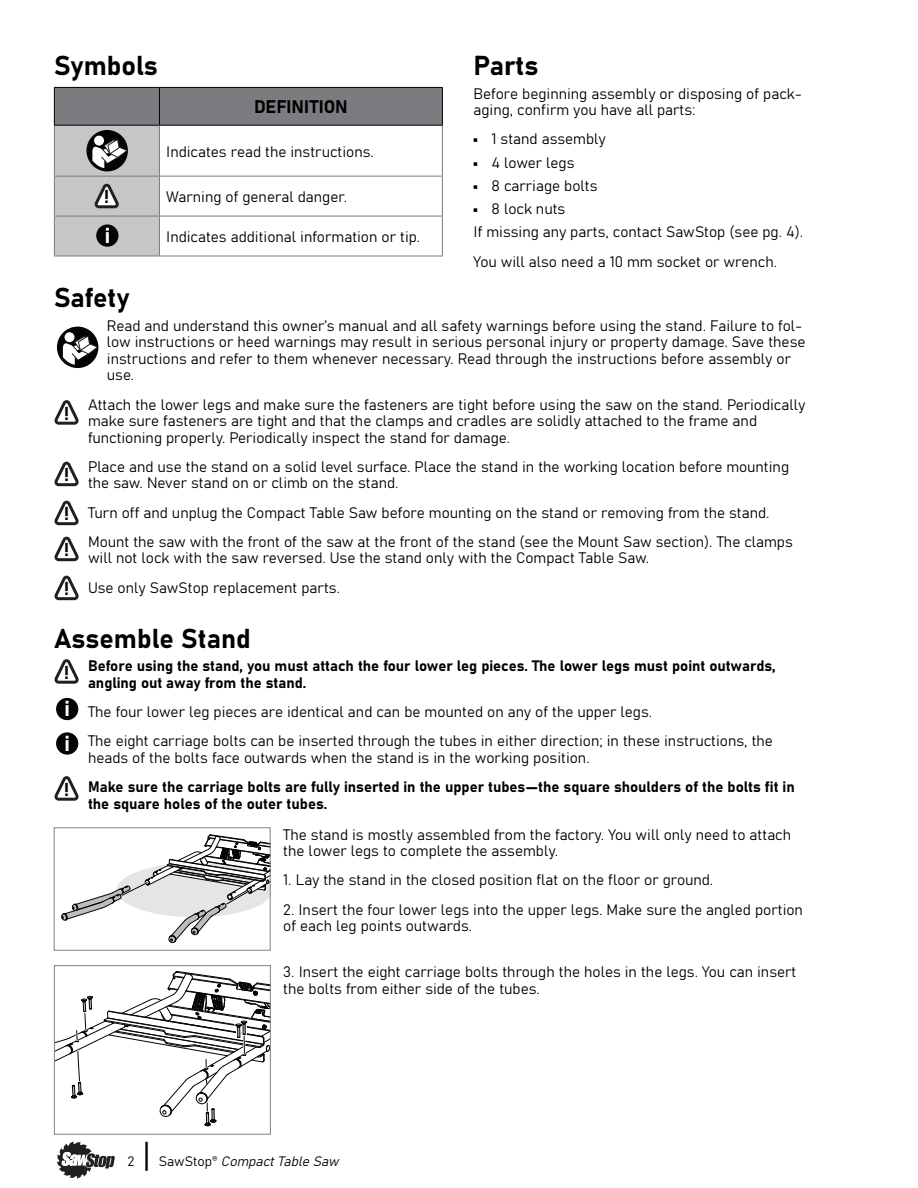
<style>
.page{position:relative;width:918px;height:1188px;background:#fff}
.page>*{position:absolute;margin:0;border:0;box-sizing:border-box;transform-origin:0 0}
.t1{font:33px "Bahnschrift";color:#000}
.ToC_L2_left_TOC{font:27px "Bahnschrift";color:#000}
.t2{font:21.45px "Bahnschrift";color:#fff}
.t3{font:18.45px "Bahnschrift";color:#040503}
.t4{font:18px "Bahnschrift";color:#000}
.text_content_full_pa{font:15px/16.5px "Bahnschrift";color:#000}
.text_content_img_sid{font:15px/16.5px "Bahnschrift";color:#000}
.contact_left{font:15px "Bahnschrift";color:#000}
.t5{font:italic 13.5px "Bahnschrift";color:#000}
.t6{font:13.5px "Bahnschrift";color:#000}
.s1{font-style:normal}
</style>
<div class="page">
<svg style="left:57px;top:1142px;width:58px;height:37px"></svg>
<hr style="left:54px;top:256px;width:105px;height:1px;background:#7b7c7f">
<hr style="left:442px;top:126px;width:1px;height:50px;background:#7b7c7f">
<hr style="left:159px;top:176px;width:284px;height:1px;background:#7b7c7f">
<hr style="left:442px;top:177px;width:1px;height:39px;background:#7b7c7f">
<hr style="left:442px;top:216px;width:1px;height:40px;background:#7b7c7f">
<hr style="left:159px;top:256px;width:284px;height:1px;background:#7b7c7f">
<hr style="left:159px;top:87px;width:284px;height:1px;background:#000">
<hr style="left:442px;top:88px;width:1px;height:37px;background:#000">
<hr style="left:159px;top:125px;width:284px;height:1px;background:#000">
<div style="left:56px;top:698px;width:22px;height:22px;background:#040503;border-radius:50%"></div>
<div style="left:56px;top:732px;width:22px;height:23px;background:#040503;border-radius:50%"></div>
<svg style="left:54px;top:400px;width:25px;height:25px"></svg>
<svg style="left:54px;top:462px;width:25px;height:24px"></svg>
<svg style="left:54px;top:501px;width:25px;height:24px"></svg>
<svg style="left:54px;top:537px;width:25px;height:24px"></svg>
<svg style="left:54px;top:576px;width:25px;height:24px"></svg>
<svg style="left:54px;top:659px;width:25px;height:25px"></svg>
<svg style="left:54px;top:776px;width:25px;height:25px"></svg>
<svg style="left:56px;top:971px;width:213px;height:156px"></svg>
<div style="left:54px;top:965px;width:217px;height:169px;border:1px solid #808285"></div>
<svg style="left:61px;top:834px;width:210px;height:109px"></svg>
<div style="left:57px;top:327px;width:41px;height:41px;background:#040503;border-radius:50%"></div>
<div style="left:65px;top:332px;width:9px;height:10px;background:#fff;border-radius:50%"></div>
<svg style="left:63px;top:335px;width:34px;height:30px"></svg>
<svg style="left:54px;top:87px;width:388px;height:169px"></svg>
<p class="ToC_L2_left_TOC" style="left:54px;top:45px;width:105px">Symbols</p>
<p class="ToC_L2_left_TOC" style="left:474px;top:45px;width:66px">Parts</p>
<p class="t4" style="left:254px;top:93px;width:95px">DEFINITION</p>
<p class="contact_left" style="left:166px;top:140px;width:209px">Indicates read the instructions.</p>
<p class="t3" style="left:104px;top:183px;width:7px">!</p>
<p class="contact_left" style="left:166px;top:185px;width:183px">Warning of general danger.</p>
<p class="t2" style="left:105px;top:219px;width:7px">i</p>
<p class="contact_left" style="left:166px;top:225px;width:255px">Indicates additional information or tip.</p>
<p class="ToC_L2_left_TOC" style="left:54px;top:278px;width:77px">Safety</p>
<p class="text_content_full_pa" style="left:474px;top:84px;width:330px">Before beginning assembly or disposing of pack&shy;aging, confirm you have all parts:</p>
<p class="text_content_full_pa" style="left:474px;top:130px;width:134px">• 1 stand assembly</p>
<p class="text_content_full_pa" style="left:474px;top:153px;width:102px">• 4 lower legs</p>
<p class="text_content_full_pa" style="left:474px;top:176px;width:125px">• 8 carriage bolts</p>
<p class="text_content_full_pa" style="left:474px;top:200px;width:93px">• 8 lock nuts</p>
<p class="text_content_full_pa" style="left:474px;top:223px;width:331px">If missing any parts, contact SawStop (see pg. 4).</p>
<p class="text_content_full_pa" style="left:474px;top:252px;width:305px">You will also need a 10 mm socket or wrench.</p>
<p class="t3" style="left:64px;top:399px;width:7px">!</p>
<p class="t3" style="left:64px;top:461px;width:7px">!</p>
<p class="t3" style="left:64px;top:500px;width:7px">!</p>
<p class="t3" style="left:64px;top:536px;width:7px">!</p>
<p class="t3" style="left:64px;top:575px;width:7px">!</p>
<p class="text_content_full_pa" style="left:107px;top:316px;width:700px">Read and understand this owner’s manual and all safety warnings before using the stand. Failure to fol&shy;low instructions or heed warnings may result in serious personal injury or property damage. Save these instructions and refer to them whenever necessary. Read through the instructions before assembly or use.</p>
<p class="text_content_full_pa" style="left:88px;top:395px;width:719px">Attach the lower legs and make sure the fasteners are tight before using the saw on the stand. Periodically make sure fasteners are tight and that the clamps and cradles are solidly attached to the frame and functioning properly. Periodically inspect the stand for damage.</p>
<p class="text_content_full_pa" style="left:88px;top:457px;width:703px">Place and use the stand on a solid level surface. Place the stand in the working location before mounting the saw. Never stand on or climb on the stand.</p>
<p class="text_content_full_pa" style="left:88px;top:503px;width:683px">Turn off and unplug the Compact Table Saw before mounting on the stand or removing from the stand.</p>
<p class="text_content_full_pa" style="left:88px;top:532px;width:706px">Mount the saw with the front of the saw at the front of the stand (see the Mount Saw section). The clamps will not lock with the saw reversed. Use the stand only with the Compact Table Saw.</p>
<p class="text_content_full_pa" style="left:88px;top:578px;width:254px">Use only SawStop replacement parts.</p>
<p class="ToC_L2_left_TOC" style="left:54px;top:618px;width:198px">Assemble Stand</p>
<p class="t3" style="left:64px;top:658px;width:7px">!</p>
<p class="t2" style="left:65px;top:693px;width:7px">i</p>
<p class="t2" style="left:65px;top:727px;width:7px">i</p>
<p class="t3" style="left:64px;top:775px;width:7px">!</p>
<p class="text_content_full_pa" style="left:88px;top:657px;width:689px">Before using the stand, you must attach the four lower leg pieces. The lower legs must point outwards, angling out away from the stand.</p>
<p class="text_content_full_pa" style="left:88px;top:702px;width:566px">The four lower leg pieces are identical and can be mounted on any of the upper legs.</p>
<p class="text_content_full_pa" style="left:88px;top:732px;width:686px">The eight carriage bolts can be inserted through the tubes in either direction; in these instructions, the heads of the bolts face outwards when the stand is in the working position.</p>
<p class="text_content_full_pa" style="left:88px;top:777px;width:708px">Make sure the carriage bolts are fully inserted in the upper tubes—the square shoulders of the bolts fit in the square holes of the outer tubes.</p>
<p class="text_content_img_sid" style="left:283px;top:825px;width:509px">The stand is mostly assembled from the factory. You will only need to attach the lower legs to complete the assembly.</p>
<p class="text_content_img_sid" style="left:283px;top:871px;width:432px">1. Lay the stand in the closed position flat on the floor or ground.</p>
<p class="text_content_img_sid" style="left:283px;top:900px;width:521px">2. Insert the four lower legs into the upper legs. Make sure the angled portion of each leg points outwards.</p>
<p class="text_content_img_sid" style="left:283px;top:963px;width:515px">3. Insert the eight carriage bolts through the holes in the legs. You can insert the bolts from either side of the tubes.</p>
<p class="t6" style="left:128px;top:1151px;width:8px">2</p>
<h1 class="t1" style="left:142px;top:1131px;width:11px">|</h1>
<p class="t5" style="left:159px;top:1151px;width:185px"><span class="s1">S a w S t o p</span> <sup>®</sup> CompactTableSaw</p>
</div>
